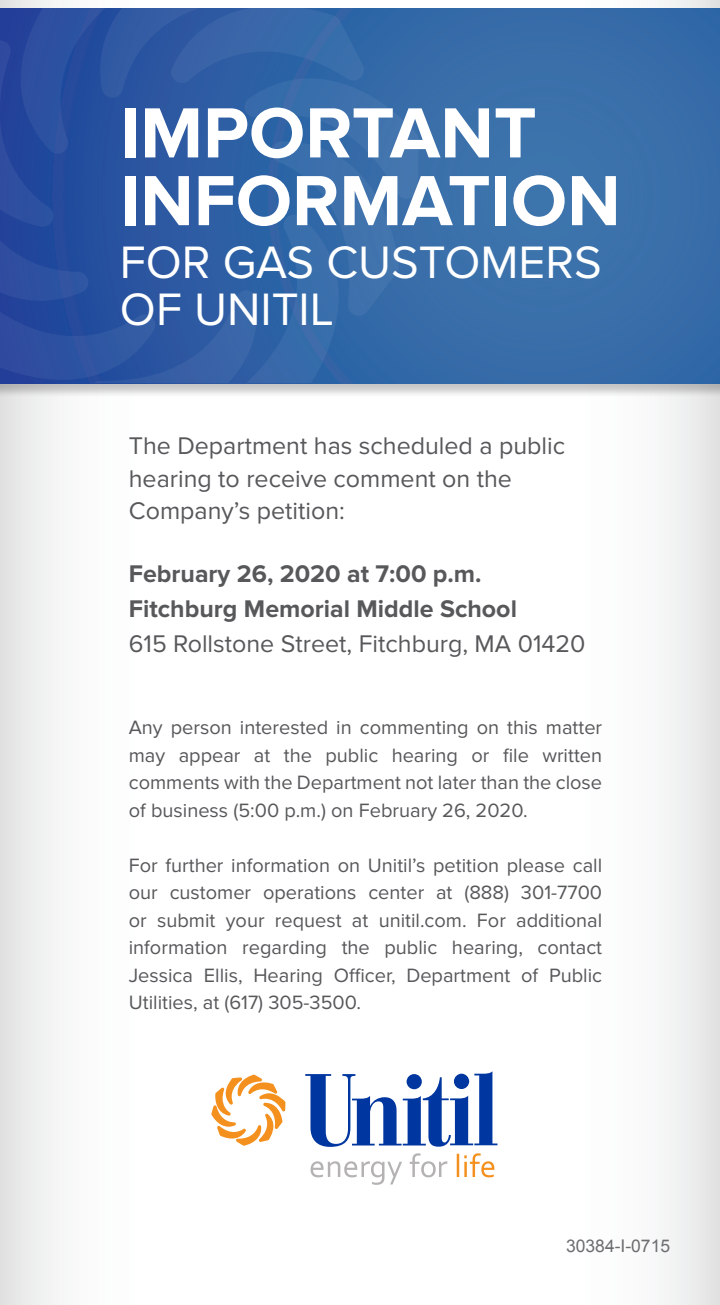
<style>
.page{position:relative;width:720px;height:1305px;background:#fff}
.page>*{position:absolute;margin:0;border:0;box-sizing:border-box;transform-origin:0 0}
.t1{font:700 73.5px/67.8px "Proxima Nova";color:#fff}
.t2{font:47.25px "Proxima Nova";color:#fff}
.t3{font:25px/32.5px "Proxima Nova";color:#57585a}
.t4{font:700 25px/35px "Proxima Nova";color:#57585a}
.t5{font:20px/27.5px "Proxima Nova";color:#57585a;text-align:justify}
.t6{font:17.5px "Arial";color:#6c6d70}
</style>
<div class="page">
<div style="left:0;top:0;width:208px;height:1305px;background:linear-gradient(to right,#ebebec,#fff)"></div>
<div style="left:513px;top:0;width:207px;height:1305px;background:linear-gradient(to right,#fff,#ebecec)"></div>
<div style="left:0;top:9px;width:720px;height:389px;background:#231f20;opacity:.25"></div>
<div style="left:0;top:8px;width:720px;height:375px;background:#3a6faa"></div>
<svg style="left:0;top:0;width:418px;height:383px"></svg>
<svg style="left:311px;top:1153px;width:136px;height:32px"></svg>
<svg style="left:457px;top:1153px;width:37px;height:24px"></svg>
<svg style="left:305px;top:1071px;width:192px;height:76px"></svg>
<svg style="left:211px;top:1075px;width:74px;height:71px"></svg>
<p class="t1" style="left:120px;top:101px;width:502px">IMPORTANT<br>INFORMATION</p>
<p class="t2" style="left:120px;top:235px;width:483px">FOR GAS CUSTOMERS</p>
<p class="t2" style="left:120px;top:282px;width:215px">OF UNITIL</p>
<p class="t3" style="left:129px;top:430px;width:438px">The Department has scheduled a public hearing to receive comment on the<br>Company’s petition:</p>
<p class="t4" style="left:129px;top:556px;width:390px">February 26, 2020 at 7:00 p.m.<br>Fitchburg Memorial Middle School</p>
<p class="t3" style="left:129px;top:627px;width:458px">615 Rollstone Street, Fitchburg, MA 01420</p>
<p class="t5" style="left:129px;top:714px;width:475px">Any person interested in commenting on this matter may appear at the public hearing or file written comments with the Department not later than the close of business (5:00 p.m.) on February 26, 2020.</p>
<p class="t5" style="left:129px;top:851px;width:475px">For further information on Unitil’s petition please call our customer operations center at (888) 301-7700 or submit your request at unitil.com. For additional information regarding the public hearing, contact Jessica Ellis, Hearing Officer, Department of Public Utilities, at (617) 305-3500.</p>
<p class="t6" style="left:566px;top:1235px;width:106px">30384-I-0715</p>
</div>
